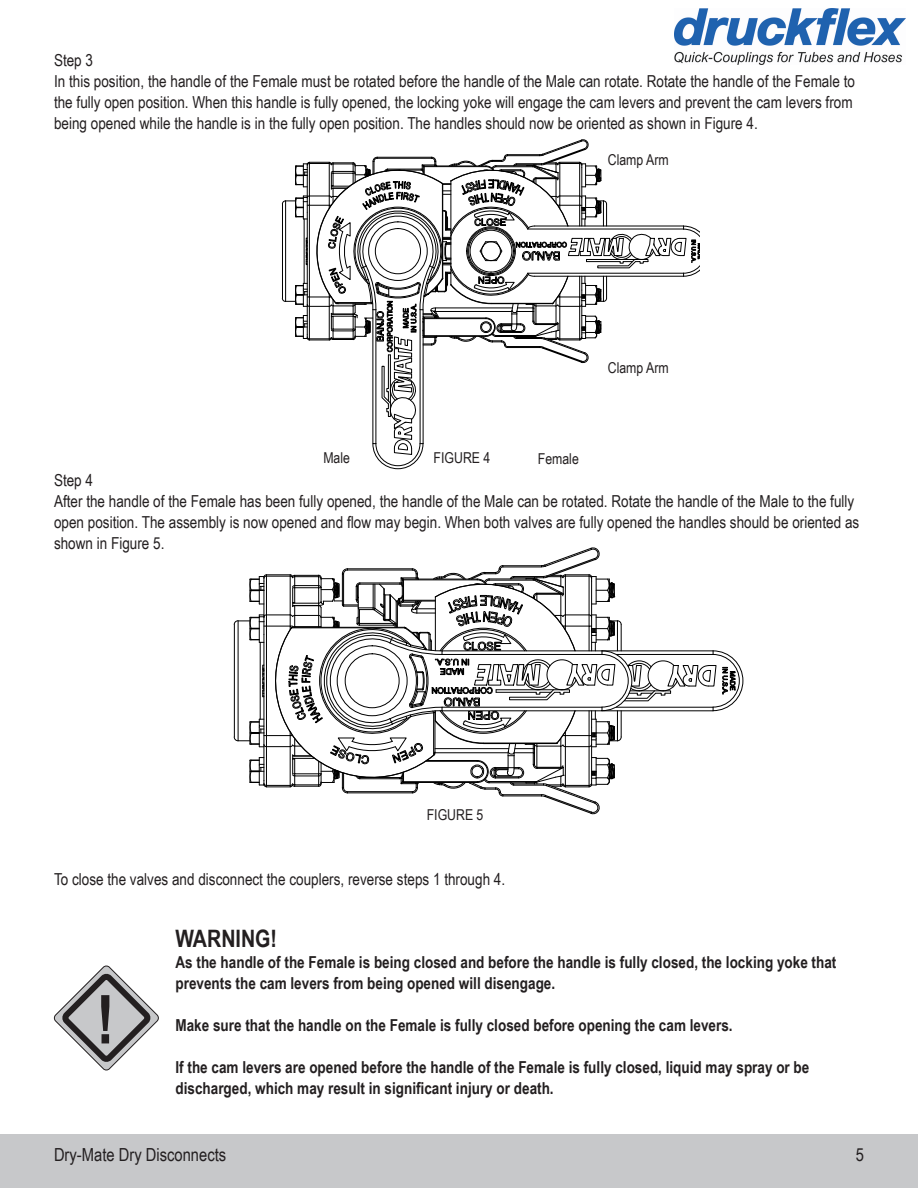
<style>
.page{position:relative;width:918px;height:1188px;background:#fff}
.page>*{position:absolute;margin:0;border:0;box-sizing:border-box;transform-origin:0 0}
.t1{font:700 78.75px "Arial Narrow";color:#c7c8ca}
.t2{font:700 24px "Arial Narrow";color:#231f20}
.t3{font:18px "Arial Narrow";color:#231f20}
.t4{font:16.5px/21px "Arial Narrow";color:#231f20}
.t5{font:700 16.5px/21px "Arial Narrow";color:#231f20}
.t6{font:15px "Arial Narrow";color:#231f20}
</style>
<div class="page">
<div style="left:0;top:1134px;width:918px;height:54px;background:#c7c8ca"></div>
<svg style="left:282px;top:139px;width:418px;height:330px"></svg>
<svg style="left:234px;top:547px;width:509px;height:268px"></svg>
<svg style="left:53px;top:965px;width:106px;height:106px"></svg>
<img style="left:675px;top:9px;width:230px;height:55px">
<p class="t4" style="left:54px;top:49px;width:41px">Step 3</p>
<p class="t4" style="left:54px;top:70px;width:803px">In this position, the handle of the Female must be rotated before the handle of the Male can rotate. Rotate the handle of the Female to the fully open position. When this handle is fully opened, the locking yoke will engage the cam levers and prevent the cam levers from being opened while the handle is in the fully open position. The handles should now be oriented as shown in Figure 4.</p>
<p class="t6" style="left:608px;top:149px;width:62px">Clamp Arm</p>
<p class="t6" style="left:608px;top:357px;width:62px">Clamp Arm</p>
<p class="t6" style="left:434px;top:447px;width:58px">FIGURE 4</p>
<p class="t6" style="left:323px;top:447px;width:28px">Male</p>
<p class="t6" style="left:538px;top:448px;width:43px">Female</p>
<p class="t4" style="left:54px;top:469px;width:41px">Step 4</p>
<p class="t4" style="left:54px;top:490px;width:807px">After the handle of the Female has been fully opened, the handle of the Male can be rotated. Rotate the handle of the Male to the fully open position. The assembly is now opened and flow may begin. When both valves are fully opened the handles should be oriented as shown in Figure 5.</p>
<p class="t6" style="left:427px;top:804px;width:58px">FIGURE 5</p>
<p class="t4" style="left:54px;top:868px;width:453px">To close the valves and disconnect the couplers, reverse steps 1 through 4.</p>
<h1 class="t1" style="left:96px;top:957px;width:23px">!</h1>
<p class="t2" style="left:176px;top:920px;width:103px">WARNING!</p>
<p class="t5" style="left:176px;top:951px;width:662px">As the handle of the Female is being closed and before the handle is fully closed, the locking yoke that prevents the cam levers from being opened will disengage.</p>
<p class="t5" style="left:176px;top:1014px;width:559px">Make sure that the handle on the Female is fully closed before opening the cam levers.</p>
<p class="t5" style="left:176px;top:1056px;width:635px">If the cam levers are opened before the handle of the Female is fully closed, liquid may spray or be discharged, which may result in significant injury or death.</p>
<p class="t3" style="left:54px;top:1141px;width:174px">Dry-Mate Dry Disconnects</p>
<p class="t3" style="left:856px;top:1141px;width:10px">5</p>
</div>
